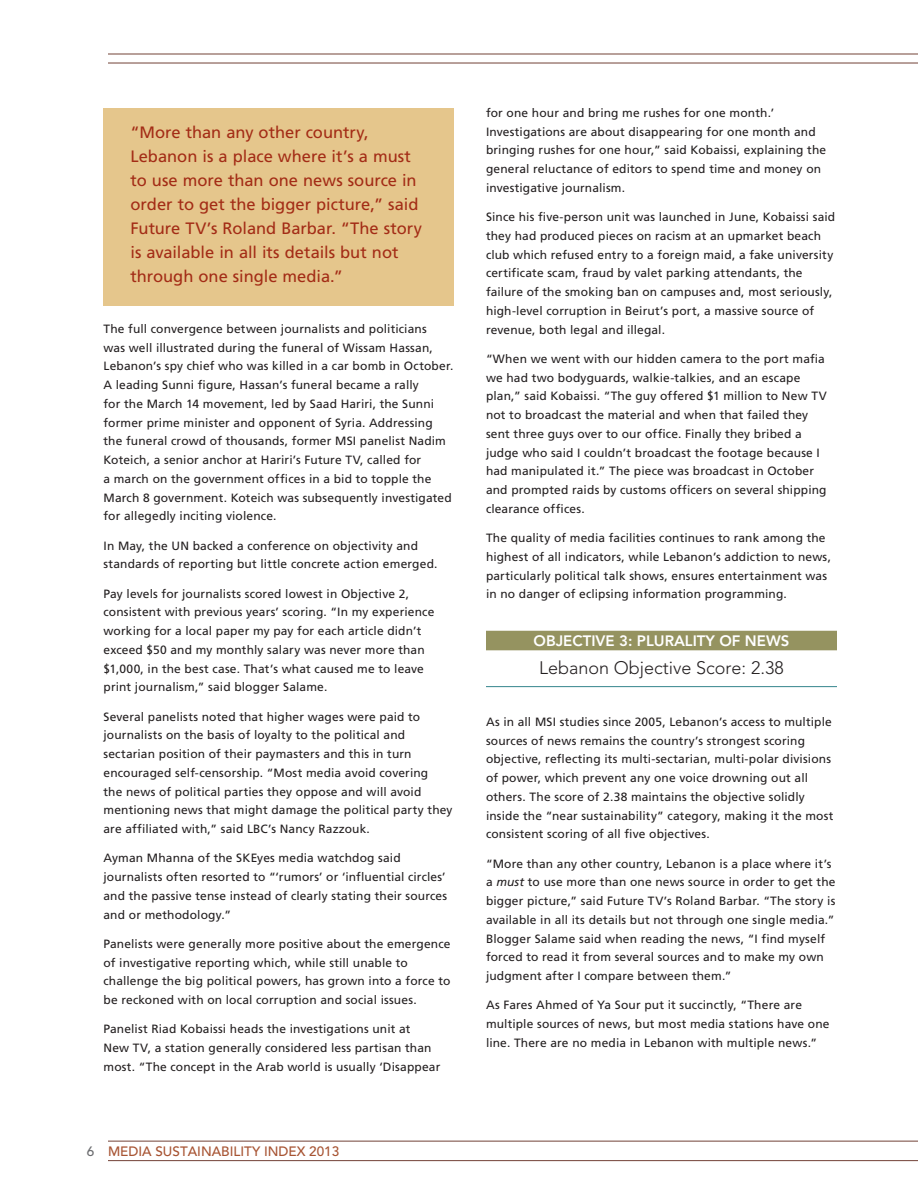
<style>
.page{position:relative;width:918px;height:1188px;background:#fff}
.page>*{position:absolute;margin:0;border:0;box-sizing:border-box;transform-origin:0 0}
.t1{font:300 18px "Avenir";color:#231f20}
.t2{font:16.5px/24px "Frutiger LT Pro";color:#a32c16}
.t3{font:800 15px "Avenir";color:#fff}
.t4{font:500 13.5px "Avenir";color:#a75433}
.t5{font:12px/18.8px "Frutiger LT Pro";letter-spacing:.01em;color:#231f20}
.s1{color:#6c6d70}
.s2{font-style:italic}
</style>
<div class="page">
<hr style="left:108px;top:54px;width:810px;height:1px;background:#724237">
<hr style="left:108px;top:63px;width:810px;height:1px;background:#724237">
<hr style="left:108px;top:1141px;width:810px;height:1px;background:#724237">
<hr style="left:108px;top:1160px;width:810px;height:1px;background:#724237">
<div style="left:486px;top:631px;width:351px;height:15px;background:#959360"></div>
<div style="left:486px;top:645px;width:351px;height:5px;background:#959360"></div>
<hr style="left:486px;top:686px;width:351px;height:1px;background:#34858d">
<div style="left:104px;top:108px;width:350px;height:198px;background:#e5c68c"></div>
<p class="t2" style="left:130px;top:121px;width:293px">“More than any other country, Lebanon is a place where it’s a must to use more than one news source in order to get the bigger picture,” said Future TV’s Roland Barbar. “The story is available in all its details but not through one single media.”</p>
<p class="t5" style="left:104px;top:320px;width:351px">The full convergence between journalists and politicians<br>was well illustrated during the funeral of Wissam Hassan, Lebanon’s spy chief who was killed in a car bomb in October.<br>A leading Sunni figure, Hassan’s funeral became a rally<br>for the March 14 movement, led by Saad Hariri, the Sunni former prime minister and opponent of Syria. Addressing the funeral crowd of thousands, former MSI panelist Nadim Koteich, a senior anchor at Hariri’s Future TV, called for<br>a march on the government offices in a bid to topple the March 8 government. Koteich was subsequently investigated for allegedly inciting violence.</p>
<p class="t5" style="left:104px;top:536px;width:336px">In May, the UN backed a conference on objectivity and standards of reporting but little concrete action emerged.</p>
<p class="t5" style="left:104px;top:584px;width:332px">Pay levels for journalists scored lowest in Objective 2, consistent with previous years’ scoring. “In my experience working for a local paper my pay for each article didn’t exceed $50 and my monthly salary was never more than $1,000, in the best case. That’s what caused me to leave print journalism,” said blogger Salame.</p>
<p class="t5" style="left:104px;top:707px;width:351px">Several panelists noted that higher wages were paid to journalists on the basis of loyalty to the political and sectarian position of their paymasters and this in turn encouraged self-censorship. “Most media avoid covering<br>the news of political parties they oppose and will avoid mentioning news that might damage the political party they are affiliated with,” said LBC’s Nancy Razzouk.</p>
<p class="t5" style="left:104px;top:849px;width:345px">Ayman Mhanna of the SKEyes media watchdog said journalists often resorted to “‘rumors’ or ‘influential circles’ and the passive tense instead of clearly stating their sources and or methodology.”</p>
<p class="t5" style="left:104px;top:934px;width:349px">Panelists were generally more positive about the emergence of investigative reporting which, while still unable to challenge the big political powers, has grown into a force to be reckoned with on local corruption and social issues.</p>
<p class="t5" style="left:104px;top:1020px;width:338px">Panelist Riad Kobaissi heads the investigations unit at<br>New TV, a station generally considered less partisan than most. “The concept in the Arab world is usually ‘Disappear</p>
<p class="t4" style="left:87px;top:1144px;width:254px"><span class="s1">6</span> MEDIA SUSTAI NABI LITY I NDEX 2013</p>
<p class="t5" style="left:486px;top:104px;width:342px">for one hour and bring me rushes for one month.’ Investigations are about disappearing for one month and bringing rushes for one hour,” said Kobaissi, explaining the general reluctance of editors to spend time and money on investigative journalism.</p>
<p class="t5" style="left:486px;top:208px;width:351px">Since his five-person unit was launched in June, Kobaissi said they had produced pieces on racism at an upmarket beach club which refused entry to a foreign maid, a fake university certificate scam, fraud by valet parking attendants, the failure of the smoking ban on campuses and, most seriously, high-level corruption in Beirut’s port, a massive source of revenue, both legal and illegal.</p>
<p class="t5" style="left:486px;top:349px;width:342px">“When we went with our hidden camera to the port mafia we had two bodyguards, walkie-talkies, and an escape plan,” said Kobaissi. “The guy offered $1 million to New TV not to broadcast the material and when that failed they sent three guys over to our office. Finally they bribed a judge who said I couldn’t broadcast the footage because I had manipulated it.” The piece was broadcast in October and prompted raids by customs officers on several shipping clearance offices.</p>
<p class="t5" style="left:486px;top:529px;width:347px">The quality of media facilities continues to rank among the highest of all indicators, while Lebanon’s addiction to news, particularly political talk shows, ensures entertainment was in no danger of eclipsing information programming.</p>
<p class="t3" style="left:534px;top:632px;width:255px">OBJECTIVE 3: PLURALITY OF NEWS</p>
<p class="t1" style="left:539px;top:657px;width:246px">Lebanon Objective Score: 2.38</p>
<p class="t5" style="left:486px;top:713px;width:349px">As in all MSI studies since 2005, Lebanon’s access to multiple sources of news remains the country’s strongest scoring objective, reflecting its multi-sectarian, multi-polar divisions of power, which prevent any one voice drowning out all others. The score of 2.38 maintains the objective solidly inside the “near sustainability” category, making it the most consistent scoring of all five objectives.</p>
<p class="t5" style="left:486px;top:854px;width:351px">“More than any other country, Lebanon is a place where it’s a <span class="s2">must</span> to use more than one news source in order to get the bigger picture,” said Future TV’s Roland Barbar. “The story is available in all its details but not through one single media.” Blogger Salame said when reading the news, “I find myself forced to read it from several sources and to make my own judgment after I compare between them.”</p>
<p class="t5" style="left:486px;top:996px;width:345px">As Fares Ahmed of Ya Sour put it succinctly, “There are multiple sources of news, but most media stations have one line. There are no media in Lebanon with multiple news.”</p>
</div>
